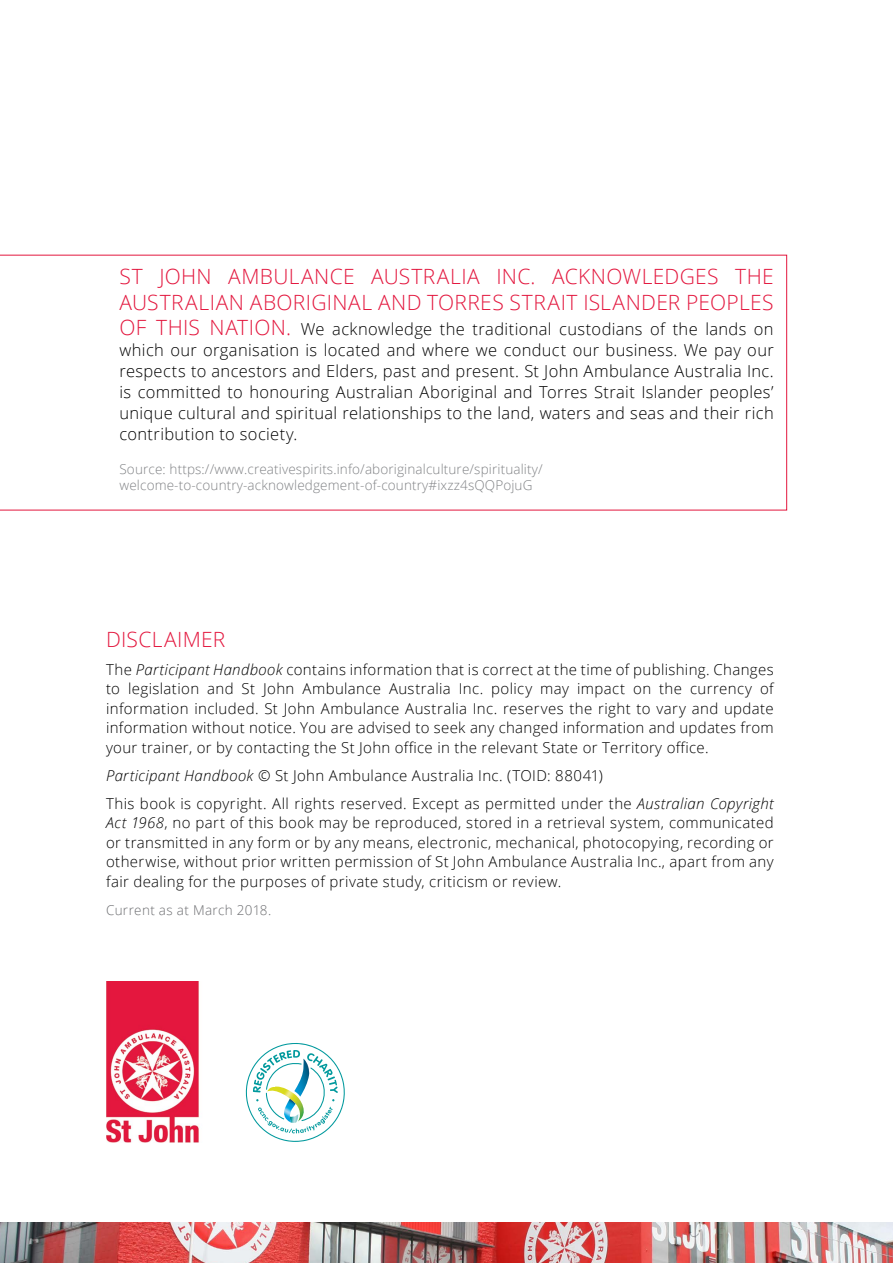
<style>
.page{position:relative;width:893px;height:1263px;background:#fff}
.page>*{position:absolute;margin:0;border:0;box-sizing:border-box;transform-origin:0 0}
.Body_text{font:300 21px/25.5px "Open Sans";letter-spacing:.02em;color:#e3173e}
.Body_text-2{font:300 16.5px/21px "Open Sans";letter-spacing:.02em;color:#000;text-align:justify}
.Body_text-3{font:300 15px/19.5px "Open Sans";letter-spacing:.025em;color:#000;text-align:justify}
.Body_text-4{font:300 13.5px/16.5px "Open Sans";letter-spacing:.01em;color:#808285}
.Body_text-5{font:300 13.5px "Open Sans";letter-spacing:.025em;color:#6d6e71}
.s1{font-size:21px;color:#e3173e}
.s2{font-style:italic}
</style>
<div class="page">
<img style="left:0;top:1222px;width:893px;height:41px">
<svg style="left:0;top:255px;width:787px;height:255px"></svg>
<svg style="left:245px;top:1043px;width:100px;height:99px"></svg>
<img style="left:106px;top:981px;width:93px;height:161px">
<p class="Body_text" style="left:119px;top:263px;width:656px">ST JOHN AMBULANCE AUSTRALIA INC. ACKNOWLEDGES THE<br>AUSTRALIAN ABORIGINAL AND TORRES STRAIT ISLANDER PEOPLES</p>
<p class="Body_text-2" style="left:119px;top:318px;width:656px"><span class="s1">OF THIS NATION.</span> We acknowledge the traditional custodians of the lands on which our organisation is located and where we conduct our business. We pay our respects to ancestors and Elders, past and present. St John Ambulance Australia Inc. is committed to honouring Australian Aboriginal and Torres Strait Islander peoples’ unique cultural and spiritual relationships to the land, waters and seas and their rich contribution to society.</p>
<p class="Body_text-4" style="left:119px;top:460px;width:425px">Source: https://www.creativespirits.info/aboriginalculture/spirituality/ welcome-to-country-acknowledgement-of-country#ixzz4sQQPojuG</p>
<p class="Body_text" style="left:106px;top:626px;width:121px">DISCLAIMER</p>
<p class="Body_text-3" style="left:106px;top:659px;width:669px">The <span class="s2">Participant Handbook</span> contains information that is correct at the time of publishing. Changes to legislation and St John Ambulance Australia Inc. policy may impact on the currency of information included. St John Ambulance Australia Inc. reserves the right to vary and update information without notice. You are advised to seek any changed information and updates from your trainer, or by contacting the St John office in the relevant State or Territory office.</p>
<p class="Body_text-3" style="left:106px;top:761px;width:669px;line-height:27.9px"><span class="s2">Participant Handbook</span> © St John Ambulance Australia Inc. (TOID: 88041)<br>This book is copyright. All rights reserved. Except as permitted under the <span class="s2">Australian Copyright</span></p>
<p class="Body_text-3" style="left:106px;top:813px;width:669px"><span class="s2">Act 1968</span>, no part of this book may be reproduced, stored in a retrieval system, communicated or transmitted in any form or by any means, electronic, mechanical, photocopying, recording or otherwise, without prior written permission of St John Ambulance Australia Inc., apart from any fair dealing for the purposes of private study, criticism or review.</p>
<p class="Body_text-5" style="left:106px;top:901px;width:167px">Current as at March 2018.</p>
</div>
